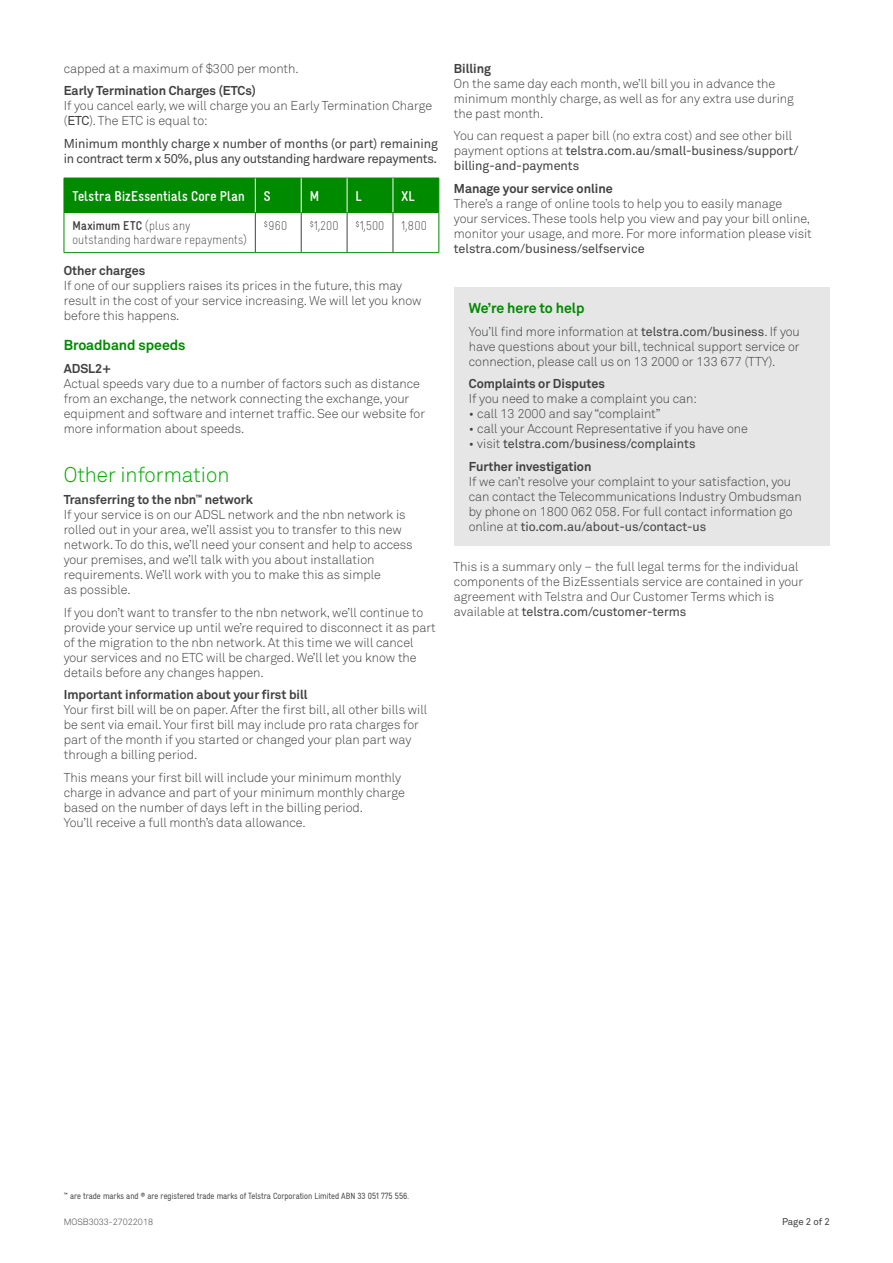
<style>
.page{position:relative;width:893px;height:1263px;background:#fff}
.page>*{position:absolute;margin:0;border:0;box-sizing:border-box;transform-origin:0 0}
.Subhead__Section_Int{font:300 21px "Telstra Akkurat";color:#00ac00}
.Table__Head__9_5pt{font:700 14.25px "Telstra Gravur";letter-spacing:.02em;color:#fff}
.Subhead__Bold_9_5pt{font:700 14.25px "Telstra Akkurat";color:#008a00}
.Body__Text__1_2sp{font:300 12.75px/15px "Telstra Akkurat";color:#414141}
.Body__Text__2sp{font:300 12.75px/15px "Telstra Akkurat";color:#414141}
.Subhead__Bold_8_5pt{font:700 12.75px "Telstra Akkurat";color:#414141}
.Body__Text__1sp{font:12.75px/15px "Telstra Akkurat";letter-spacing:-.005em;color:#414141}
.Body__Text__1sp-2{font:300 12.75px/15px "Telstra Akkurat";color:#414141}
.Table__Subhead__8_5p{font:300 12.75px/14.2px "Telstra Gravur";letter-spacing:.02em;color:#414141}
.Body__Text{font:300 12.75px "Telstra Akkurat";color:#414141}
.Table__Text{font:300 12.75px "Telstra Gravur";letter-spacing:.02em;color:#414141}
.t1{font:9.75px "Telstra Akkurat";letter-spacing:-.005em;color:#414141}
.T_C__Legal{font:9px "Telstra Gravur";color:#414141}
.T_C__Version_Control{font:300 9px "Telstra Akkurat";color:#414141}
.s1{font-weight:400}
.s2{font-weight:700}
.s3{font-weight:300}
</style>
<div class="page">
<div style="left:65px;top:179px;width:374px;height:33px;background:#008a00"></div>
<hr style="left:64px;top:178px;width:191px;height:1px;background:#008a00">
<hr style="left:64px;top:178px;width:1px;height:34px;background:#008a00">
<hr style="left:64px;top:212px;width:191px;height:1px;background:#008a00">
<hr style="left:255px;top:178px;width:1px;height:34px;background:#fff">
<hr style="left:255px;top:178px;width:46px;height:1px;background:#008a00">
<hr style="left:301px;top:178px;width:46px;height:1px;background:#008a00">
<hr style="left:347px;top:178px;width:46px;height:1px;background:#008a00">
<hr style="left:393px;top:178px;width:46px;height:1px;background:#008a00">
<hr style="left:439px;top:178px;width:1px;height:34px;background:#008a00">
<hr style="left:64px;top:213px;width:1px;height:39px;background:#008a00">
<hr style="left:255px;top:212px;width:46px;height:1px;background:#008a00">
<hr style="left:301px;top:212px;width:46px;height:1px;background:#008a00">
<hr style="left:347px;top:212px;width:46px;height:1px;background:#008a00">
<hr style="left:393px;top:212px;width:46px;height:1px;background:#008a00">
<hr style="left:439px;top:213px;width:1px;height:39px;background:#008a00">
<hr style="left:64px;top:252px;width:191px;height:1px;background:#008a00">
<hr style="left:255px;top:252px;width:46px;height:1px;background:#008a00">
<hr style="left:301px;top:252px;width:46px;height:1px;background:#008a00">
<hr style="left:347px;top:252px;width:46px;height:1px;background:#008a00">
<hr style="left:393px;top:252px;width:46px;height:1px;background:#008a00">
<hr style="left:301px;top:178px;width:1px;height:34px;background:#fff">
<hr style="left:347px;top:178px;width:1px;height:34px;background:#fff">
<hr style="left:393px;top:178px;width:1px;height:34px;background:#fff">
<hr style="left:255px;top:213px;width:1px;height:39px;background:#414141">
<hr style="left:301px;top:213px;width:1px;height:39px;background:#414141">
<hr style="left:347px;top:213px;width:1px;height:39px;background:#414141">
<hr style="left:393px;top:213px;width:1px;height:39px;background:#414141">
<div style="left:454px;top:287px;width:375px;height:258px;background:#e6e6e6"></div>
<p class="Body__Text__1_2sp" style="left:64px;top:61px;width:236px">capped at a maximum of $300 per month.</p>
<p class="Subhead__Bold_8_5pt" style="left:64px;top:83px;width:194px">Early Termination Charges (ETCs)</p>
<p class="Body__Text__1_2sp" style="left:64px;top:98px;width:370px">If you cancel early, we will charge you an Early Termination Charge (<span class="s1">ETC</span>). The ETC is equal to:</p>
<p class="Body__Text__1sp" style="left:64px;top:136px;width:376px">Minimum monthly charge x number of months (or part) remaining in contract term x 50%, plus any outstanding hardware repayments.</p>
<p class="Table__Head__9_5pt" style="left:72px;top:186px;width:174px">Telstra BizEssentials Core Plan</p>
<p class="Table__Head__9_5pt" style="left:264px;top:186px;width:8px">S</p>
<p class="Table__Head__9_5pt" style="left:310px;top:186px;width:11px">M</p>
<p class="Table__Head__9_5pt" style="left:356px;top:186px;width:8px">L</p>
<p class="Table__Head__9_5pt" style="left:401px;top:186px;width:15px">XL</p>
<p class="Table__Subhead__8_5p" style="left:72px;top:218px;width:176px"><span class="s2">Maximum ETC</span> (plus any outstanding hardware repayments)</p>
<p class="Table__Text" style="left:264px;top:218px;width:25px">$960</p>
<p class="Table__Text" style="left:310px;top:218px;width:30px">$1,200</p>
<p class="Table__Text" style="left:356px;top:218px;width:30px">$1,500</p>
<p class="Table__Text" style="left:401px;top:218px;width:27px">1,800</p>
<p class="Subhead__Bold_8_5pt" style="left:64px;top:263px;width:83px">Other charges</p>
<p class="Body__Text__1sp-2" style="left:64px;top:278px;width:359px">If one of our suppliers raises its prices in the future, this may result in the cost of your service increasing. We will let you know before this happens.</p>
<p class="Subhead__Bold_9_5pt" style="left:64px;top:337px;width:123px">Broadband speeds</p>
<p class="Subhead__Bold_8_5pt" style="left:64px;top:360px;width:49px">ADSL2+</p>
<p class="Body__Text__2sp" style="left:64px;top:376px;width:363px">Actual speeds vary due to a number of factors such as distance from an exchange, the network connecting the exchange, your equipment and software and internet traffic. See our website for more information about speeds.</p>
<p class="Subhead__Section_Int" style="left:64px;top:462px;width:167px">Other information</p>
<p class="Subhead__Bold_8_5pt" style="left:64px;top:492px;width:191px">Transferring to the nbn<sup>™</sup> network</p>
<p class="Body__Text__1_2sp" style="left:64px;top:507px;width:350px">If your service is on our ADSL network and the nbn network is rolled out in your area, we’ll assist you to transfer to this new network. To do this, we’ll need your consent and help to access your premises, and we’ll talk with you about installation requirements. We’ll work with you to make this as simple<br>as possible.</p>
<p class="Body__Text__1_2sp" style="left:64px;top:605px;width:374px">If you don’t want to transfer to the nbn network, we’ll continue to provide your service up until we’re required to disconnect it as part of the migration to the nbn network. At this time we will cancel your services and no ETC will be charged. We’ll let you know the details before any changes happen.</p>
<p class="Subhead__Bold_8_5pt" style="left:64px;top:687px;width:245px">Important information about your first bill</p>
<p class="Body__Text__1_2sp" style="left:64px;top:702px;width:365px">Your first bill will be on paper. After the first bill, all other bills will be sent via email. Your first bill may include pro rata charges for part of the month if you started or changed your plan part way through a billing period.</p>
<p class="Body__Text__1_2sp" style="left:64px;top:770px;width:342px">This means your first bill will include your minimum monthly charge in advance and part of your minimum monthly charge based on the number of days left in the billing period.<br>You’ll receive a full month’s data allowance.</p>
<p class="Subhead__Bold_8_5pt" style="left:454px;top:60px;width:39px">Billing</p>
<p class="Body__Text__1_2sp" style="left:454px;top:76px;width:341px">On the same day each month, we’ll bill you in advance the minimum monthly charge, as well as for any extra use during the past month.</p>
<p class="Body__Text__1_2sp" style="left:454px;top:128px;width:346px">You can request a paper bill (no extra cost) and see other bill payment options at <span class="s1">telstra.com.au/small-business/support/ billing-and-payments</span></p>
<p class="Subhead__Bold_8_5pt" style="left:454px;top:180px;width:160px">Manage your service online</p>
<p class="Body__Text__1_2sp" style="left:454px;top:196px;width:359px">There’s a range of online tools to help you to easily manage<br>your services. These tools help you view and pay your bill online, monitor your usage, and more. For more information please visit <span class="s1">telstra.com/business/selfservice</span></p>
<p class="Subhead__Bold_9_5pt" style="left:469px;top:299px;width:117px">We’re here to help</p>
<p class="Body__Text__1_2sp" style="left:469px;top:324px;width:333px;text-align:justify">You’ll find more information at <span class="s1">telstra.com/business</span>. If you have questions about your bill, technical support service or connection, please call us on 13 2000 or 133 677 (TTY).</p>
<p class="Subhead__Bold_8_5pt" style="left:469px;top:376px;width:138px">Complaints or Disputes</p>
<p class="Body__Text" style="left:469px;top:391px;width:230px">If you need to make a complaint you can:</p>
<p class="Body__Text__1_2sp" style="left:469px;top:406px;width:193px">• call 13 2000 and say “complaint”</p>
<p class="Body__Text__1_2sp" style="left:469px;top:421px;width:281px">• call your Account Representative if you have one</p>
<p class="Body__Text__1sp" style="left:469px;top:436px;width:228px"><span class="s3">• visit</span> telstra.com/business/complaints</p>
<p class="Subhead__Bold_8_5pt" style="left:469px;top:458px;width:124px">Further investigation</p>
<p class="Body__Text__1_2sp" style="left:469px;top:474px;width:334px">If we can’t resolve your complaint to your satisfaction, you can contact the Telecommunications Industry Ombudsman by phone on 1800 062 058. For full contact information go online at <span class="s1">tio.com.au/about-us/contact-us</span></p>
<p class="Body__Text__1_2sp" style="left:454px;top:559px;width:351px">This is a summary only – the full legal terms for the individual components of the BizEssentials service are contained in your agreement with Telstra and Our Customer Terms which is available at <span class="s1">telstra.com/customer-terms</span></p>
<p class="T_C__Legal" style="left:64px;top:1190px;width:347px">™ are trade marks and ® are registered trade marks of Telstra Corporation Limited ABN 33 051 775 556.</p>
<p class="T_C__Version_Control" style="left:64px;top:1216px;width:91px">MOSB3033-27022018</p>
<p class="t1" style="left:782px;top:1216px;width:50px">Page 2 of 2</p>
</div>
